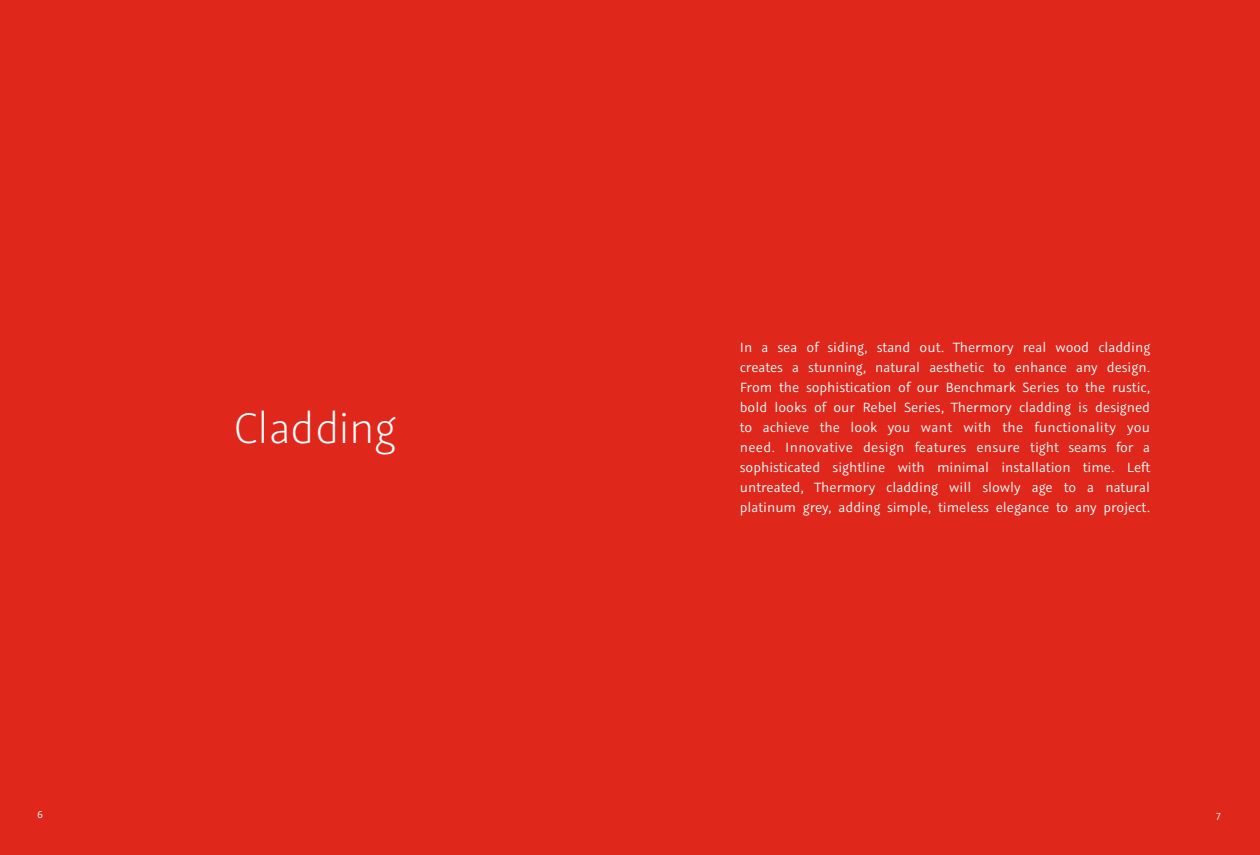
<style>
.page{position:relative;width:1260px;height:855px;background:#df271c}
.page>*{position:absolute;margin:0;border:0;box-sizing:border-box;transform-origin:0 0}
.t1{font:300 48px "Graublau Sans";letter-spacing:-.02em;color:#fff}
.t2{font:15px/20px "Graublau Sans";color:#fff;text-align:justify}
.t3{font:11.25px "Graublau Sans";color:#fff}
</style>
<div class="page">
<h1 class="t1" style="left:234px;top:401px;width:164px">Cladding</h1>
<p class="t2" style="left:740px;top:337px;width:412px">In a sea of siding, stand out. Thermory real wood cladding creates a stunning, natural aesthetic to enhance any design.<br>From the sophistication of our Benchmark Series to the rustic, bold looks of our Rebel Series, Thermory cladding is designed to achieve the look you want with the functionality you need. Innovative design features ensure tight seams for a sophisticated sightline with minimal installation time. Left untreated, Thermory cladding will slowly age to a natural platinum grey, adding simple, timeless elegance to any project.</p>
<p class="t3" style="left:37px;top:808px;width:8px">6</p>
<p class="t3" style="left:1216px;top:808px;width:6px">7</p>
</div>
